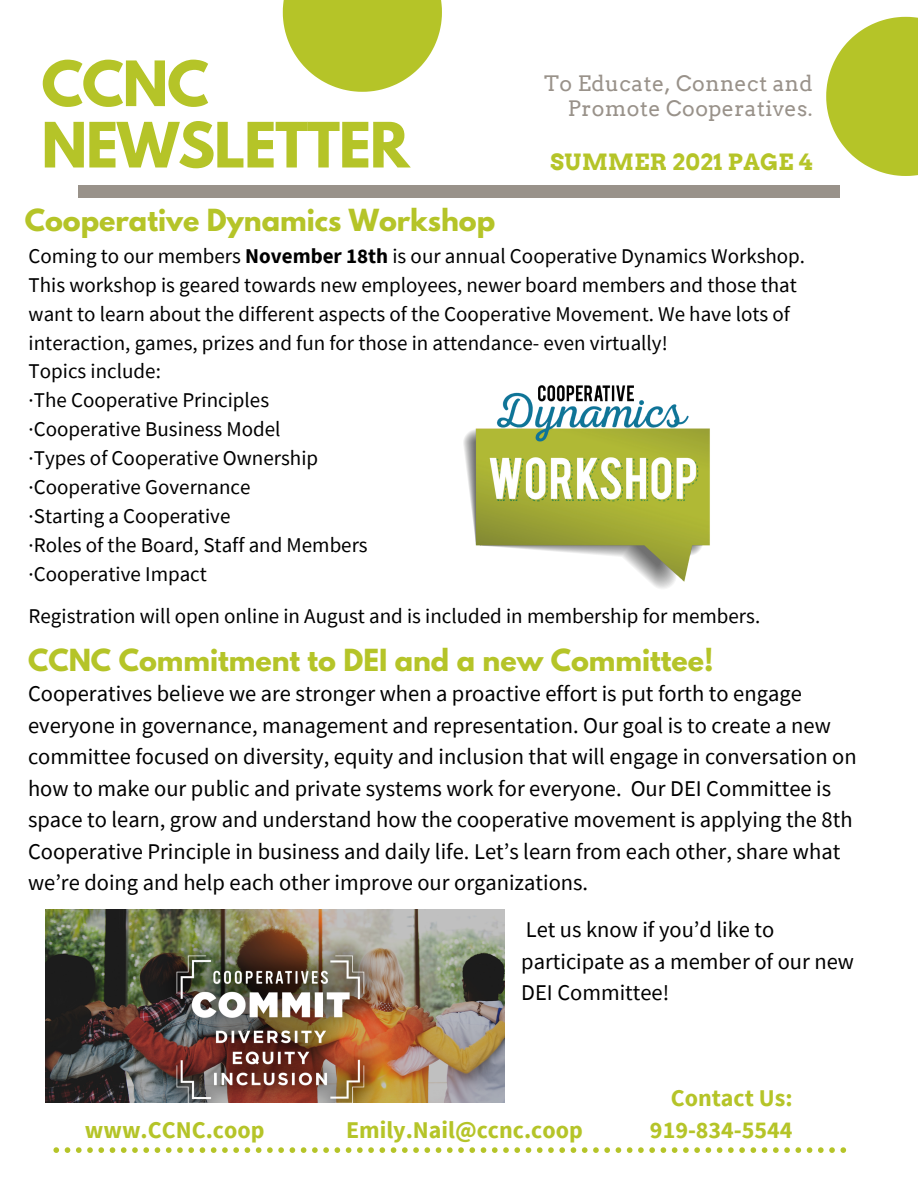
<style>
.page{position:relative;width:918px;height:1188px;background:#fff}
.page>*{position:absolute;margin:0;border:0;box-sizing:border-box;transform-origin:0 0}
.t1{font:700 55.35px/61.3px "League Spartan";letter-spacing:-.02em;color:#b5c428}
.t2{font:700 27px "League Spartan";color:#b5c428}
.t3{font:700 24px "Source Sans Pro";color:#b5c428}
.t4{font:22.5px/31.5px "Source Sans Pro";color:#000}
.t5{font:700 22.5px "Arvo";letter-spacing:.02em;color:#b5c428}
.t6{font:21.3px/24.8px "Arvo";letter-spacing:.02em;color:#99928a;text-align:right}
.t7{font:21px/29px "Source Sans Pro";color:#000}
.s1{font-weight:700}
</style>
<div class="page">
<div style="left:78px;top:186px;width:761px;height:11px;background:#99928a"></div>
<svg style="left:283px;top:0;width:159px;height:92px"></svg>
<svg style="left:826px;top:17px;width:92px;height:159px"></svg>
<svg style="left:53px;top:1147px;width:793px;height:6px"></svg>
<img style="left:46px;top:909px;width:459px;height:194px">
<img style="left:463px;top:385px;width:247px;height:204px">
<p class="t1" style="left:41px;top:60px;width:370px">CCNC<br>NEWSLETTER</p>
<p class="t2" style="left:25px;top:207px;width:472px">Cooperative Dynamics Workshop</p>
<p class="t6" style="left:544px;top:71px;width:270px">To Educate, Connect and<br>Promote Cooperatives.</p>
<p class="t5" style="left:551px;top:148px;width:264px">SUMMER 2021 PAGE 4</p>
<p class="t7" style="left:29px;top:241px;width:778px">Coming to our members <span class="s1">November 18th</span> is our annual Cooperative Dynamics Workshop.<br>This workshop is geared towards new employees, newer board members and those that want to learn about the different aspects of the Cooperative Movement. We have lots of interaction, games, prizes and fun for those in attendance- even virtually!</p>
<p class="t7" style="left:29px;top:356px;width:134px">Topics include:</p>
<p class="t7" style="left:29px;top:385px;width:242px">·The Cooperative Principles</p>
<p class="t7" style="left:29px;top:414px;width:253px">·Cooperative Business Model</p>
<p class="t7" style="left:29px;top:443px;width:291px">·Types of Cooperative Ownership</p>
<p class="t7" style="left:29px;top:472px;width:223px">·Cooperative Governance</p>
<p class="t7" style="left:29px;top:501px;width:203px">·Starting a Cooperative</p>
<p class="t7" style="left:29px;top:530px;width:341px">·Roles of the Board, Staff and Members</p>
<p class="t7" style="left:29px;top:559px;width:180px">·Cooperative Impact</p>
<p class="t7" style="left:29px;top:601px;width:733px">Registration will open online in August and is included in membership for members.</p>
<p class="t2" style="left:28px;top:647px;width:687px">CCNC Commitment to DEI and a new Committee!</p>
<p class="t4" style="left:28px;top:677px;width:830px">Cooperatives believe we are stronger when a proactive effort is put forth to engage everyone in governance, management and representation. Our goal is to create a new committee focused on diversity, equity and inclusion that will engage in conversation on how to make our public and private systems work for everyone. Our DEI Committee is space to learn, grow and understand how the cooperative movement is applying the 8th Cooperative Principle in business and daily life. Let’s learn from each other, share what we’re doing and help each other improve our organizations.</p>
<p class="t4" style="left:521px;top:914px;width:334px">Let us know if you’d like to participate as a member of our new<br>DEI Committee!</p>
<p class="t3" style="left:671px;top:1082px;width:123px">Contact Us:</p>
<p class="t3" style="left:85px;top:1115px;width:181px">www.CCNC.coop</p>
<p class="t3" style="left:346px;top:1115px;width:238px">Emily.Nail@ccnc.coop</p>
<p class="t3" style="left:650px;top:1115px;width:144px">919-834-5544</p>
</div>
